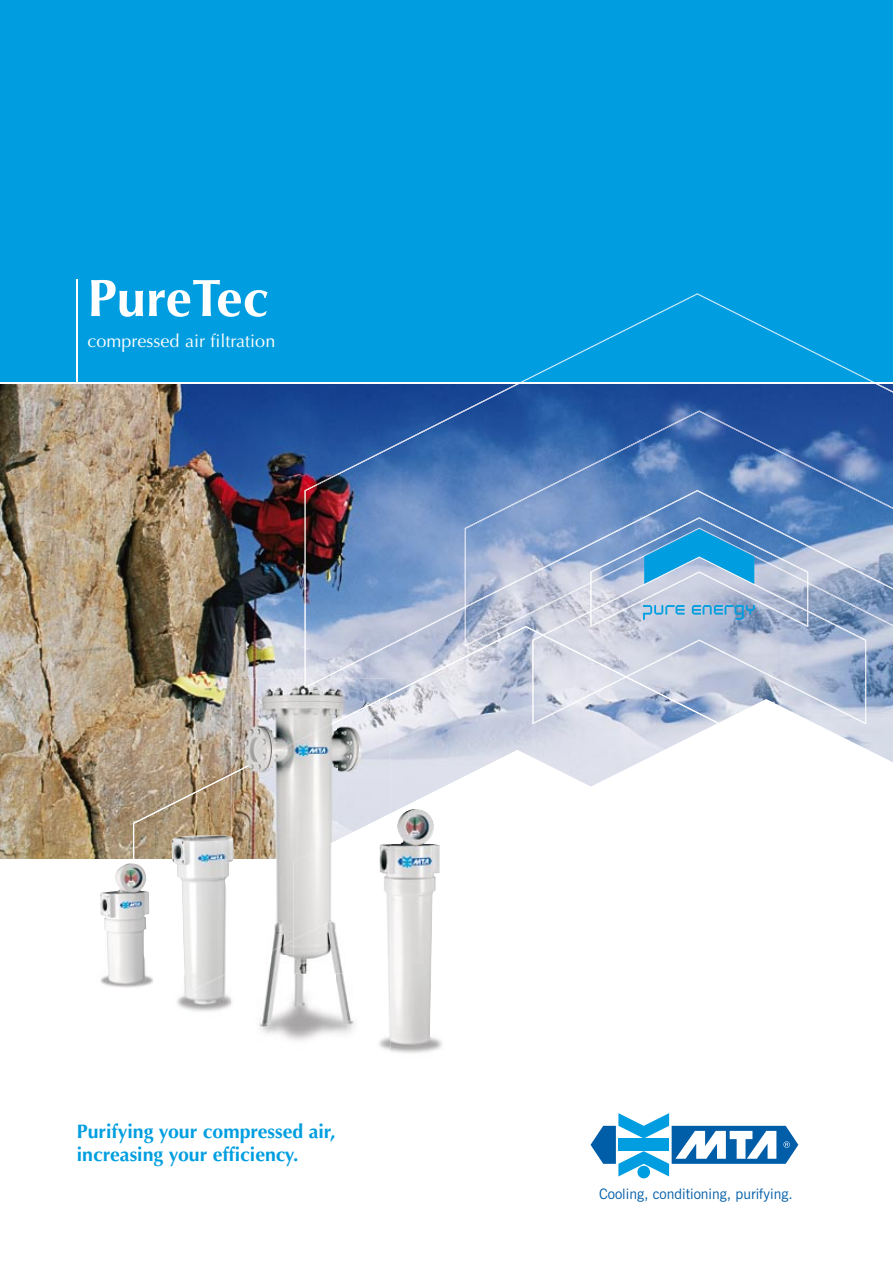
<style>
.page{position:relative;width:893px;height:1263px;background:#fff}
.page>*{position:absolute;margin:0;border:0;box-sizing:border-box;transform-origin:0 0}
.t1{font:700 52.5px "Optima";color:#fff}
.t2{font:700 19.5px/23.4px "Optima";color:#009ee0}
.t3{font:18px "Optima";color:#fff}
.t4{font:14.4px "News Gothic BT";color:#005da8}
</style>
<div class="page">
<img style="left:0;top:384px;width:893px;height:475px">
<img style="left:628px;top:599px;width:47px;height:27px">
<img style="left:723px;top:598px;width:48px;height:28px">
<img style="left:572px;top:410px;width:268px;height:48px">
<img style="left:465px;top:458px;width:160px;height:47px">
<img style="left:786px;top:458px;width:107px;height:47px">
<img style="left:465px;top:505px;width:53px;height:26px">
<img style="left:626px;top:531px;width:18px;height:21px">
<img style="left:839px;top:505px;width:54px;height:26px">
<img style="left:572px;top:552px;width:103px;height:47px">
<img style="left:732px;top:580px;width:107px;height:19px">
<img style="left:580px;top:556px;width:239px;height:42px">
<img style="left:572px;top:598px;width:56px;height:28px">
<img style="left:675px;top:598px;width:48px;height:28px">
<img style="left:771px;top:598px;width:68px;height:28px">
<img style="left:590px;top:610px;width:218px;height:2px">
<svg style="left:591px;top:1113px;width:207px;height:63px"></svg>
<div style="left:637px;top:1166px;width:13px;height:12px;background:#009ee0;border-radius:50%"></div>
<svg style="left:644px;top:531px;width:110px;height:53px"></svg>
<svg style="left:643px;top:605px;width:42px;height:15px"></svg>
<svg style="left:692px;top:605px;width:63px;height:15px"></svg>
<div style="left:0;top:0;width:893px;height:383px;background:#009ee0"></div>
<svg style="left:133px;top:626px;width:760px;height:233px"></svg>
<hr style="left:76px;top:279px;width:2px;height:104px;background:#fff">
<img style="left:411px;top:384px;width:161px;height:48px">
<div style="left:839px;top:384px;width:54px;height:48px;background:#1e4997"></div>
<img style="left:305px;top:432px;width:160px;height:50px">
<img style="left:305px;top:481px;width:53px;height:198px">
<img style="left:572px;top:481px;width:214px;height:50px">
<img style="left:465px;top:531px;width:107px;height:99px">
<img style="left:572px;top:531px;width:54px;height:49px">
<img style="left:732px;top:531px;width:161px;height:49px">
<img style="left:411px;top:580px;width:54px;height:99px">
<img style="left:839px;top:580px;width:54px;height:50px">
<img style="left:358px;top:629px;width:54px;height:50px">
<svg style="left:520px;top:293px;width:354px;height:89px"></svg>
<hr style="left:0;top:382px;width:893px;height:2px;background:#fff">
<img style="left:100px;top:863px;width:53px;height:125px">
<img style="left:390px;top:809px;width:57px;height:244px">
<img style="left:172px;top:859px;width:59px;height:152px">
<img style="left:172px;top:835px;width:59px;height:24px">
<img style="left:172px;top:970px;width:59px;height:34px">
<img style="left:231px;top:679px;width:106px;height:362px">
<img style="left:336px;top:974px;width:18px;height:67px">
<img style="left:337px;top:679px;width:53px;height:135px">
<img style="left:294px;top:814px;width:96px;height:160px">
<img style="left:284px;top:694px;width:106px;height:46px">
<img style="left:231px;top:739px;width:106px;height:46px">
<img style="left:284px;top:876px;width:91px;height:46px">
<img style="left:243px;top:922px;width:94px;height:46px">
<img style="left:305px;top:679px;width:19px;height:9px">
<img style="left:375px;top:844px;width:15px;height:207px">
<img style="left:231px;top:859px;width:12px;height:156px">
<svg style="left:231px;top:967px;width:8px;height:5px"></svg>
<h1 class="t1" style="left:87px;top:268px;width:183px">PureTec</h1>
<p class="t3" style="left:87px;top:331px;width:189px">compressed air filtration</p>
<p class="t2" style="left:77px;top:1120px;width:260px">Purifying your compressed air, increasing your efficiency.</p>
<p class="t4" style="left:599px;top:1185px;width:195px">Cooling, conditioning, purifying.</p>
</div>
